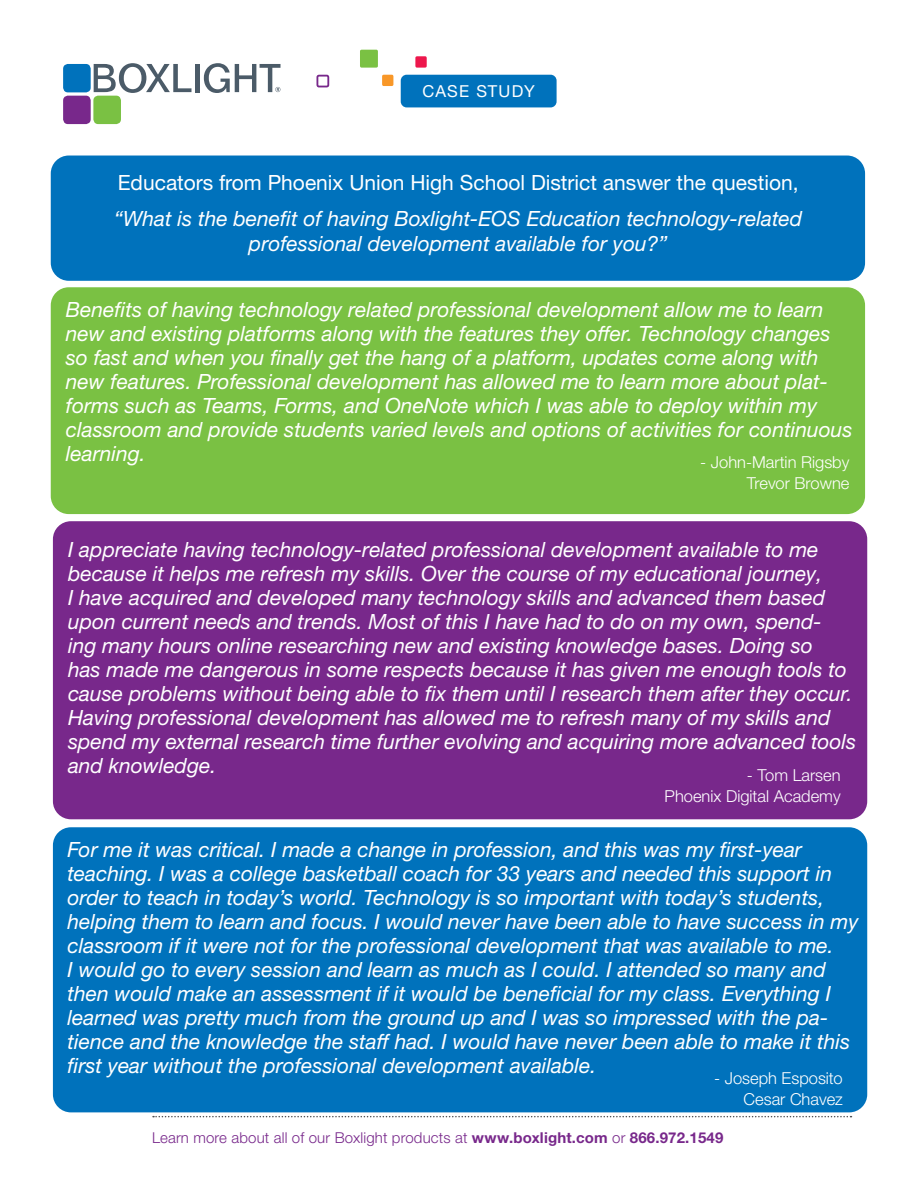
<style>
.page{position:relative;width:918px;height:1188px;background:#fff}
.page>*{position:absolute;margin:0;border:0;box-sizing:border-box;transform-origin:0 0}
.t1{font:italic 21px/24px "Helvetica Neue LTW1 G";color:#fff}
.t2{font:21px "Helvetica Neue LTW1 G";color:#fff}
.t3{font:300 16.5px/21px "Helvetica Neue LTW1 G";color:#fff;text-align:right}
.t4{font:16.5px "Helvetica Neue LTW1 G";letter-spacing:.075em;color:#fff}
.t5{font:300 15px "Helvetica Neue LTW1 G";letter-spacing:.01em;color:#78288b}
.s1{font-weight:700}
</style>
<div class="page">
<svg style="left:153px;top:1116px;width:699px;height:1px"></svg>
<div style="left:360px;top:50px;width:18px;height:18px;background:#7ac143;border-radius:2px"></div>
<div style="left:382px;top:75px;width:11px;height:11px;background:#f89728;border-radius:2px"></div>
<div style="left:415px;top:56px;width:12px;height:12px;background:#ed174c;border-radius:2px"></div>
<div style="left:316px;top:75px;width:13px;height:12px;border:2px solid #78288b;border-radius:2px"></div>
<div style="left:401px;top:75px;width:156px;height:32px;background:#0072bc;border-radius:6px"></div>
<svg style="left:94px;top:63px;width:97px;height:30px"></svg>
<hr style="left:195px;top:64px;width:4px;height:28px;background:#4b5b68">
<svg style="left:204px;top:63px;width:77px;height:30px"></svg>
<div style="left:63px;top:64px;width:28px;height:28px;background:#0072bc;border-radius:5px"></div>
<div style="left:63px;top:96px;width:28px;height:28px;background:#78288b;border-radius:5px"></div>
<div style="left:93px;top:96px;width:28px;height:28px;background:#7ac143;border-radius:5px"></div>
<div style="left:51px;top:156px;width:814px;height:125px;background:#0072bc;border-radius:18px"></div>
<div style="left:51px;top:287px;width:814px;height:227px;background:#7ac143;border-radius:18px"></div>
<div style="left:53px;top:521px;width:814px;height:298px;background:#78288b;border-radius:18px"></div>
<div style="left:53px;top:827px;width:814px;height:285px;background:#0072bc;border-radius:18px"></div>
<p class="t4" style="left:423px;top:81px;width:114px">CASE STUDY</p>
<p class="t2" style="left:118px;top:170px;width:682px">Educators from Phoenix Union High School District answer the question,</p>
<p class="t1" style="left:114px;top:206px;width:690px;line-height:25.2px;text-align:center">“What is the benefit of having Boxlight-EOS Education technology-related professional development available for you?”</p>
<p class="t1" style="left:66px;top:298px;width:788px">Benefits of having technology related professional development allow me to learn new and existing platforms along with the features they offer. Technology changes so fast and when you finally get the hang of a platform, updates come along with new features. Professional development has allowed me to learn more about plat&shy;forms such as Teams, Forms, and OneNote which I was able to deploy within my classroom and provide students varied levels and options of activities for continuous learning.</p>
<p class="t3" style="left:700px;top:451px;width:151px">- John-Martin Rigsby<br>Trevor Browne</p>
<p class="t1" style="left:68px;top:538px;width:790px">I appreciate having technology-related professional development available to me because it helps me refresh my skills. Over the course of my educational journey,<br>I have acquired and developed many technology skills and advanced them based upon current needs and trends. Most of this I have had to do on my own, spend-<br>ing many hours online researching new and existing knowledge bases. Doing so<br>has made me dangerous in some respects because it has given me enough tools to cause problems without being able to fix them until I research them after they occur.<br>Having professional development has allowed me to refresh many of my skills and spend my external research time further evolving and acquiring more advanced tools and knowledge.</p>
<p class="t3" style="left:665px;top:765px;width:178px">- Tom Larsen<br>Phoenix Digital Academy</p>
<p class="t1" style="left:68px;top:838px;width:793px">For me it was critical. I made a change in profession, and this was my first-year teaching. I was a college basketball coach for 33 years and needed this support in order to teach in today’s world. Technology is so important with today’s students, helping them to learn and focus. I would never have been able to have success in my classroom if it were not for the professional development that was available to me.<br>I would go to every session and learn as much as I could. I attended so many and then would make an assessment if it would be beneficial for my class. Everything I learned was pretty much from the ground up and I was so impressed with the pa&shy;tience and the knowledge the staff had. I would have never been able to make it this first year without the professional development available.</p>
<p class="t3" style="left:714px;top:1067px;width:130px">- Joseph Esposito<br>Cesar Chavez</p>
<p class="t5" style="left:152px;top:1128px;width:573px">Learn more about all of our Boxlight products at <span class="s1">www.boxlight.com</span> or <span class="s1">866.972.1549</span></p>
</div>
